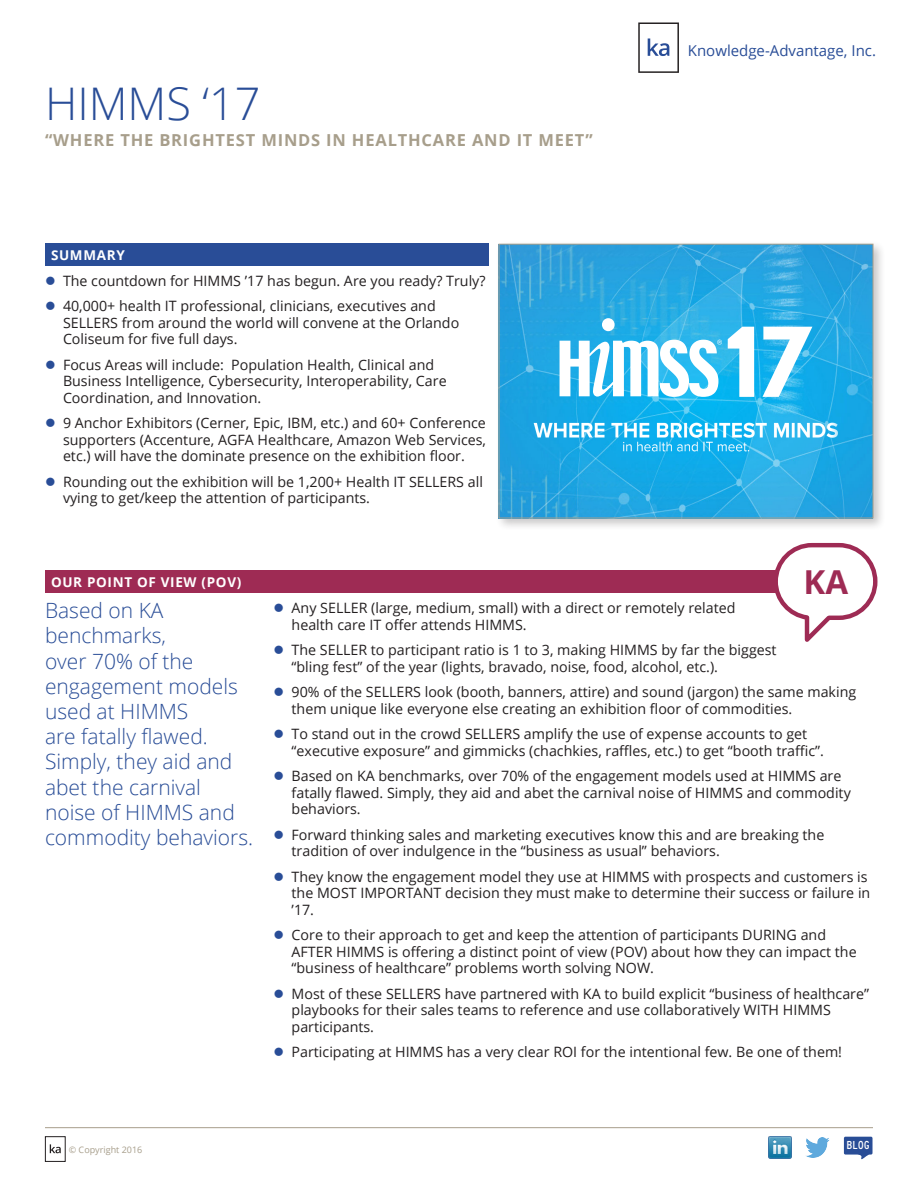
<style>
.page{position:relative;width:918px;height:1188px;background:#fff}
.page>*{position:absolute;margin:0;border:0;box-sizing:border-box;transform-origin:0 0}
.t1{font:300 45px "Open Sans";color:#294d97}
.t2{font:700 33px "Open Sans";color:#9e2b54}
.call_out_POV{font:300 21px/25.2px "Open Sans";color:#294d97}
.t3{font:700 16.5px "Open Sans";letter-spacing:.05em;color:#a79e8b}
.t4{font:15px "Open Sans";color:#294d97}
.t5{font:14.25px/16.5px "Open Sans";color:#231f20}
.table_header{font:700 13.5px "Open Sans";letter-spacing:.05em;color:#fff}
.t6{font:12px "Roadgeek 2005 Series C";color:#fff}
.t7{font:9px "Open Sans";color:#a79e8b}
</style>
<div class="page">
<hr style="left:45px;top:1127px;width:828px;height:1px;background:#a79e8b">
<div style="left:45px;top:1136px;width:21px;height:26px;border:1px solid #231f20"></div>
<svg style="left:50px;top:1144px;width:11px;height:9px"></svg>
<img style="left:769px;top:1136px;width:22px;height:23px">
<img style="left:806px;top:1138px;width:24px;height:19px">
<svg style="left:844px;top:1137px;width:29px;height:22px"></svg>
<div style="left:45px;top:571px;width:819px;height:22px;background:#9e2b54"></div>
<div style="left:45px;top:244px;width:444px;height:22px;background:#294d97"></div>
<svg style="left:771px;top:542px;width:107px;height:100px"></svg>
<div style="left:495px;top:240px;width:391px;height:291px;background:#231f20;opacity:.25"></div>
<img style="left:501px;top:246px;width:370px;height:270px">
<div style="left:499px;top:244px;width:374px;height:274px;border:1px solid #a79e8b"></div>
<svg style="left:560px;top:318px;width:162px;height:79px"></svg>
<svg style="left:762px;top:327px;width:50px;height:70px"></svg>
<svg style="left:728px;top:327px;width:26px;height:70px"></svg>
<img style="left:533px;top:422px;width:306px;height:31px">
<svg style="left:638px;top:22px;width:41px;height:51px"></svg>
<p class="t1" style="left:45px;top:73px;width:217px">HIMMS ‘17</p>
<p class="t3" style="left:45px;top:128px;width:549px">“WHERE THE BRIGHTEST MINDS IN HEALTHCARE AND IT MEET”</p>
<p class="table_header" style="left:51px;top:246px;width:75px">SUMMARY</p>
<p class="t5" style="left:63px;top:272px;width:424px">The countdown for HIMMS ’17 has begun. Are you ready? Truly?</p>
<p class="t5" style="left:63px;top:297px;width:398px">40,000+ health IT professional, clinicians, executives and<br>SELLERS from around the world will convene at the Orlando<br>Coliseum for five full days.</p>
<p class="t5" style="left:63px;top:356px;width:385px">Focus Areas will include: Population Health, Clinical and<br>Business Intelligence, Cybersecurity, Interoperability, Care<br>Coordination, and Innovation.</p>
<p class="t5" style="left:63px;top:414px;width:425px;text-align:justify">9 Anchor Exhibitors (Cerner, Epic, IBM, etc.) and 60+ Conference supporters (Accenture, AGFA Healthcare, Amazon Web Services, etc.) will have the dominate presence on the exhibition floor.</p>
<p class="t5" style="left:63px;top:473px;width:421px">Rounding out the exhibition will be 1,200+ Health IT SELLERS all vying to get/keep the attention of participants.</p>
<p class="table_header" style="left:51px;top:573px;width:192px">OUR POINT OF VIEW (POV)</p>
<p class="t4" style="left:688px;top:40px;width:190px">Knowledge-Advantage, Inc.</p>
<p class="t2" style="left:803px;top:558px;width:46px">KA</p>
<p class="call_out_POV" style="left:45px;top:597px;width:210px">Based on KA benchmarks,<br>over 70% of the engagement models used at HIMMS<br>are fatally flawed.<br>Simply, they aid and abet the carnival noise of HIMMS and commodity behaviors.</p>
<p class="t7" style="left:69px;top:1143px;width:75px">© Copyright 2016</p>
<p class="t5" style="left:292px;top:599px;width:445px">Any SELLER (large, medium, small) with a direct or remotely related health care IT offer attends HIMMS.</p>
<p class="t5" style="left:292px;top:641px;width:487px">The SELLER to participant ratio is 1 to 3, making HIMMS by far the biggest “bling fest” of the year (lights, bravado, noise, food, alcohol, etc.).</p>
<p class="t5" style="left:292px;top:683px;width:566px">90% of the SELLERS look (booth, banners, attire) and sound (jargon) the same making them unique like everyone else creating an exhibition floor of commodities.</p>
<p class="t5" style="left:292px;top:725px;width:534px">To stand out in the crowd SELLERS amplify the use of expense accounts to get “executive exposure” and gimmicks (chachkies, raffles, etc.) to get “booth traffic”.</p>
<p class="t5" style="left:292px;top:767px;width:561px">Based on KA benchmarks, over 70% of the engagement models used at HIMMS are fatally flawed. Simply, they aid and abet the carnival noise of HIMMS and commodity behaviors.</p>
<p class="t5" style="left:292px;top:826px;width:534px">Forward thinking sales and marketing executives know this and are breaking the tradition of over indulgence in the “business as usual” behaviors.</p>
<p class="t5" style="left:292px;top:868px;width:580px">They know the engagement model they use at HIMMS with prospects and customers is the MOST IMPORTANT decision they must make to determine their success or failure in ’17.</p>
<p class="t5" style="left:292px;top:926px;width:567px">Core to their approach to get and keep the attention of participants DURING and<br>AFTER HIMMS is offering a distinct point of view (POV) about how they can impact the “business of healthcare” problems worth solving NOW.</p>
<p class="t5" style="left:292px;top:985px;width:579px">Most of these SELLERS have partnered with KA to build explicit “business of healthcare” playbooks for their sales teams to reference and use collaboratively WITH HIMMS participants.</p>
<p class="t5" style="left:292px;top:1043px;width:552px">Participating at HIMMS has a very clear ROI for the intentional few. Be one of them!</p>
<p class="t6" style="left:847px;top:1138px;width:25px">BLOG</p>
</div>
